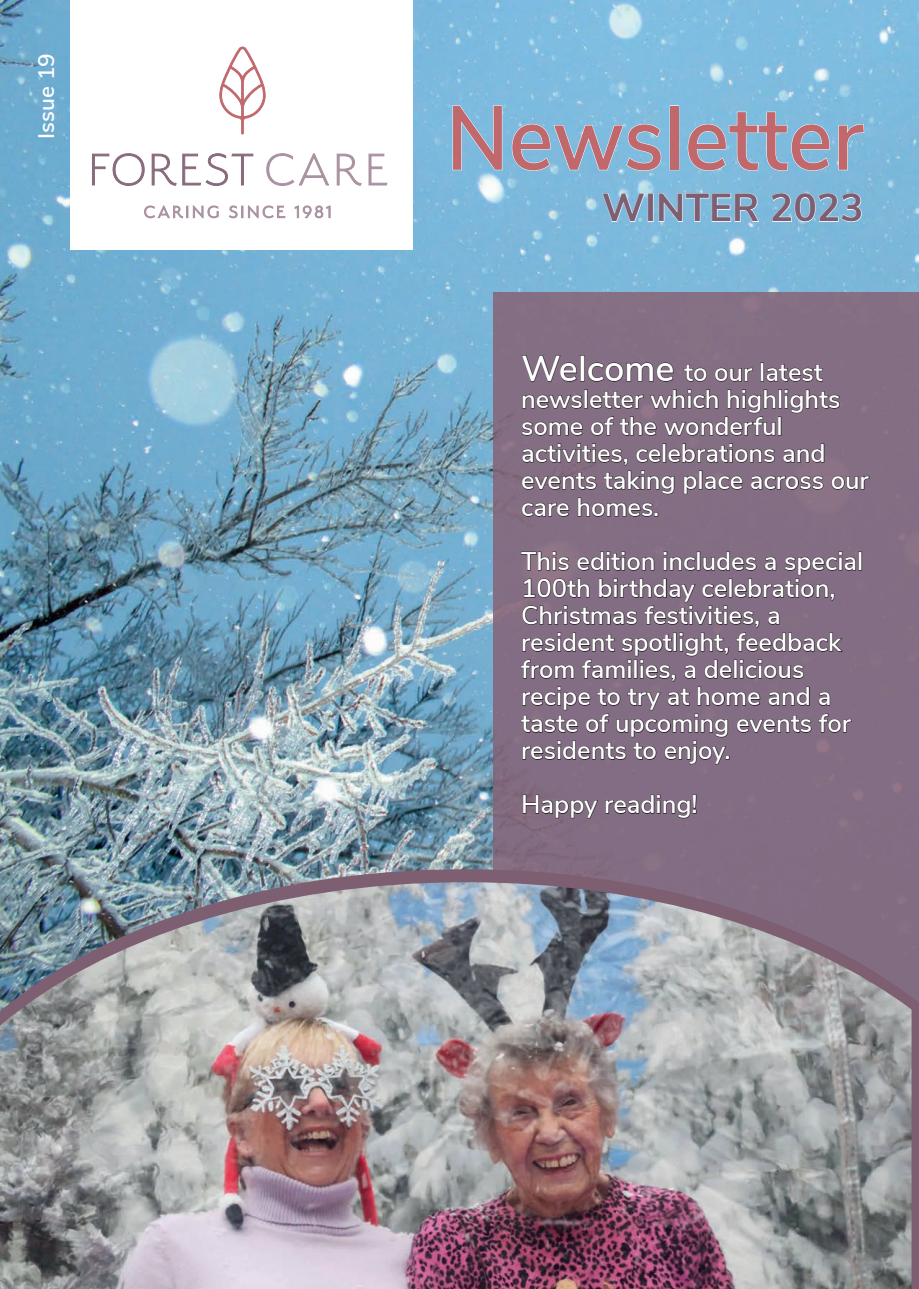
<style>
.page{position:relative;width:919px;height:1289px;background:#fff}
.page>*{position:absolute;margin:0;border:0;box-sizing:border-box;transform-origin:0 0}
.t1{font:600 90.6px "Nunito Sans";color:#c1686d;scale:.93 1}
.t2{font:700 39px "Nunito Sans";color:#7e5e71}
.t3{font:600 25.5px/27px "Nunito Sans";color:#fff}
.t4{font:600 22.5px "Nunito Sans";color:#fff}
.s1{font-size:36px}
</style>
<div class="page">
<img style="left:0;top:0;width:918px;height:869px">
<svg style="left:452px;top:105px;width:50px;height:65px;background:#8ac1e1"></svg>
<svg style="left:512px;top:124px;width:149px;height:47px;background:#8dc3e1"></svg>
<div style="left:670px;top:106px;width:8px;height:64px;border:1px solid #fafdf9"></div>
<svg style="left:687px;top:112px;width:142px;height:59px;background:#8cc2e1"></svg>
<svg style="left:838px;top:124px;width:26px;height:46px"></svg>
<svg style="left:602px;top:193px;width:43px;height:29px"></svg>
<div style="left:648px;top:194px;width:5px;height:27px;border:1px solid #fff"></div>
<svg style="left:658px;top:193px;width:101px;height:29px;background:#97c7e3"></svg>
<svg style="left:771px;top:193px;width:90px;height:29px;background:#96c5e1"></svg>
<div style="left:70px;top:0;width:342px;height:249px;background:#fff"></div>
<svg style="left:219px;top:47px;width:47px;height:87px"></svg>
<svg style="left:144px;top:205px;width:75px;height:13px"></svg>
<svg style="left:229px;top:205px;width:56px;height:13px"></svg>
<svg style="left:294px;top:205px;width:36px;height:13px"></svg>
<svg style="left:92px;top:153px;width:53px;height:33px"></svg>
<svg style="left:152px;top:153px;width:101px;height:33px"></svg>
<svg style="left:266px;top:153px;width:63px;height:33px"></svg>
<svg style="left:336px;top:154px;width:26px;height:32px"></svg>
<svg style="left:368px;top:154px;width:19px;height:31px"></svg>
<div style="left:493px;top:292px;width:425px;height:577px;background:#836e84"></div>
<img style="left:0;top:869px;width:918px;height:13px">
<svg style="left:521px;top:355px;width:55px;height:26px"></svg>
<div style="left:580px;top:355px;width:4px;height:26px;border:1px solid #231f20"></div>
<svg style="left:588px;top:363px;width:85px;height:18px;background:#6a596a"></svg>
<svg style="left:683px;top:364px;width:23px;height:17px"></svg>
<svg style="left:715px;top:368px;width:37px;height:13px"></svg>
<div style="left:760px;top:363px;width:3px;height:18px;border:1px solid #231f20"></div>
<svg style="left:766px;top:364px;width:56px;height:17px"></svg>
<svg style="left:522px;top:395px;width:60px;height:13px"></svg>
<div style="left:584px;top:390px;width:3px;height:18px;border:1px solid #231f20"></div>
<div style="left:778px;top:390px;width:3px;height:18px;border:1px solid #231f20"></div>
<svg style="left:784px;top:390px;width:55px;height:23px"></svg>
<svg style="left:521px;top:422px;width:61px;height:13px"></svg>
<svg style="left:590px;top:390px;width:185px;height:45px;background:#6f5d6e"></svg>
<div style="left:778px;top:417px;width:3px;height:18px;border:1px solid #231f20"></div>
<svg style="left:522px;top:444px;width:105px;height:21px;background:#6a5969"></svg>
<svg style="left:636px;top:444px;width:138px;height:18px;background:#685767"></svg>
<svg style="left:783px;top:444px;width:41px;height:18px"></svg>
<svg style="left:684px;top:476px;width:12px;height:18px"></svg>
<div style="left:699px;top:471px;width:3px;height:18px;border:1px solid #231f20"></div>
<svg style="left:704px;top:476px;width:38px;height:13px"></svg>
<svg style="left:751px;top:476px;width:72px;height:13px"></svg>
<svg style="left:831px;top:476px;width:38px;height:13px"></svg>
<svg style="left:522px;top:471px;width:152px;height:45px;background:#6f5d6e"></svg>
<div style="left:858px;top:552px;width:3px;height:18px;border:1px solid #231f20"></div>
<svg style="left:521px;top:552px;width:334px;height:129px;background:#715f71"></svg>
<svg style="left:818px;top:692px;width:11px;height:13px"></svg>
<svg style="left:818px;top:713px;width:33px;height:19px"></svg>
<svg style="left:521px;top:687px;width:290px;height:77px;background:#725f72"></svg>
<svg style="left:523px;top:795px;width:75px;height:23px;background:#6b596a"></svg>
<svg style="left:605px;top:795px;width:91px;height:23px;background:#6a596a"></svg>
<img style="left:0;top:882px;width:911px;height:406px">
<p class="t4" style="left:30px;top:139px;width:87px;rotate:-90deg">Issue 19</p>
<h1 class="t1" style="left:446px;top:72px;width:450px">Newsletter</h1>
<h2 class="t2" style="left:602px;top:179px;width:263px">WINTER 2023</h2>
<p class="t3" style="left:521px;top:357px;width:349px"><span class="s1">Welcome</span> to our latest newsletter which highlights some of the wonderful activities, celebrations and events taking place across our care homes.</p>
<p class="t3" style="left:521px;top:546px;width:343px">This edition includes a special<br>100th birthday celebration,<br>Christmas festivities, a resident spotlight, feedback from families, a delicious recipe to try at home and a taste of upcoming events for residents to enjoy.</p>
<p class="t3" style="left:521px;top:789px;width:178px">Happy reading!</p>
</div>
